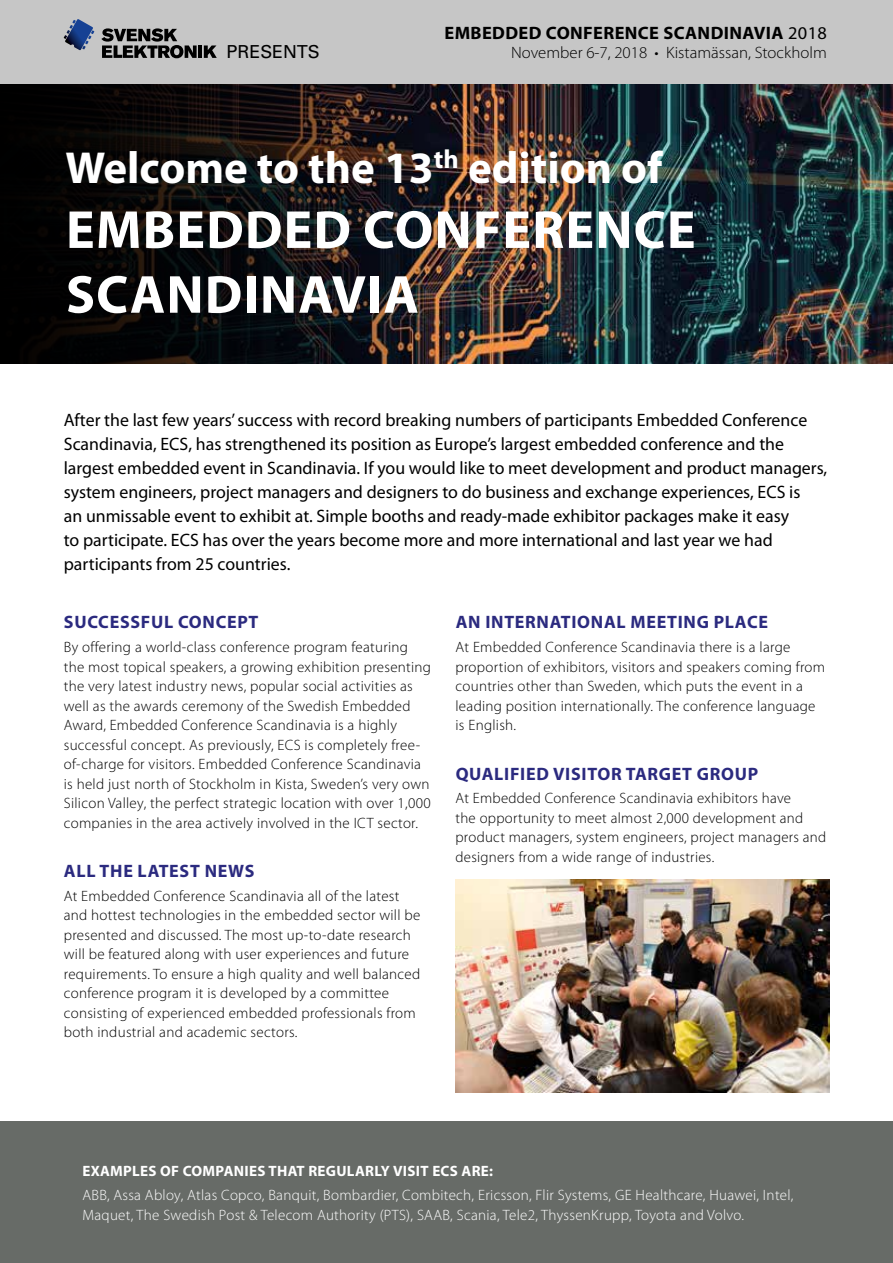
<style>
.page{position:relative;width:893px;height:1263px;background:#fff}
.page>*{position:absolute;margin:0;border:0;box-sizing:border-box;transform-origin:0 0}
.t1{font:700 54px/64.8px "Myriad Pro";letter-spacing:.02em;color:#fff}
.t2{font:700 45px "Myriad Pro";color:#fff}
.t3{font:18px/24px "Myriad Pro";color:#000}
.t4{font:700 18px "Myriad Pro";letter-spacing:.04em;color:#2b2a7f}
.t5{font:700 18px "Myriad Pro";letter-spacing:.02em;color:#000}
.t6{font:17.85px "Univers LT Std";color:#000}
.t7{font:300 16.5px "Myriad Pro";color:#000}
.t8{font:300 15px/19.5px "Myriad Pro";letter-spacing:.02em;color:#000}
.t9{font:300 15px/19.5px "Myriad Pro";letter-spacing:.02em;color:#fff}
.t10{font:700 15px "Myriad Pro";letter-spacing:.02em;color:#fff}
.s1{font-weight:400}
</style>
<div class="page">
<img style="left:0;top:84px;width:893px;height:280px">
<div style="left:0;top:1121px;width:893px;height:142px;background:#676b67"></div>
<div style="left:0;top:0;width:893px;height:84px;background:#c6c6c6"></div>
<svg style="left:101px;top:28px;width:96px;height:30px"></svg>
<hr style="left:198px;top:45px;width:4px;height:13px;background:#000">
<svg style="left:204px;top:45px;width:13px;height:13px"></svg>
<svg style="left:64px;top:19px;width:30px;height:31px"></svg>
<img style="left:455px;top:879px;width:374px;height:214px">
<p class="t5" style="left:445px;top:21px;width:384px">EMBEDDED CONFERENCE SCANDINAVIA <span class="s1">2018</span></p>
<p class="t6" style="left:226px;top:41px;width:95px">PRESENTS</p>
<p class="t7" style="left:511px;top:44px;width:317px">November 6-7, 2018 • Kistamässan, Stockholm</p>
<h2 class="t2" style="left:65px;top:139px;width:599px">Welcome to the 13<sup>th</sup> edition of</h2>
<h1 class="t1" style="left:66px;top:196px;width:631px">EMBEDDED CONFERENCE<br>SCANDINAVIA</h1>
<p class="t3" style="left:64px;top:408px;width:765px">After the last few years’ success with record breaking numbers of participants Embedded Conference Scandinavia, ECS, has strengthened its position as Europe’s largest embedded conference and the largest embedded event in Scandinavia. If you would like to meet development and product managers, system engineers, project managers and designers to do business and exchange experiences, ECS is<br>an unmissable event to exhibit at. Simple booths and ready-made exhibitor packages make it easy<br>to participate. ECS has over the years become more and more international and last year we had participants from 25 countries.</p>
<p class="t4" style="left:64px;top:610px;width:196px">SUCCESSFUL CONCEPT</p>
<p class="t8" style="left:64px;top:637px;width:369px">By offering a world-class conference program featuring the most topical speakers, a growing exhibition presenting the very latest industry news, popular social activities as well as the awards ceremony of the Swedish Embedded Award, Embedded Conference Scandinavia is a highly successful concept. As previously, ECS is completely free&shy;of-charge for visitors. Embedded Conference Scandinavia is held just north of Stockholm in Kista, Sweden’s very own Silicon Valley, the perfect strategic location with over 1,000 companies in the area actively involved in the ICT sector.</p>
<p class="t4" style="left:64px;top:859px;width:192px">ALL THE LATEST NEWS</p>
<p class="t8" style="left:64px;top:886px;width:358px">At Embedded Conference Scandinavia all of the latest and hottest technologies in the embedded sector will be presented and discussed. The most up-to-date research will be featured along with user experiences and future requirements. To ensure a high quality and well balanced conference program it is developed by a committee consisting of experienced embedded professionals from both industrial and academic sectors.</p>
<p class="t4" style="left:456px;top:610px;width:314px">AN INTERNATIONAL MEETING PLACE</p>
<p class="t8" style="left:455px;top:637px;width:371px">At Embedded Conference Scandinavia there is a large proportion of exhibitors, visitors and speakers coming from countries other than Sweden, which puts the event in a leading position internationally. The conference language is English.</p>
<p class="t4" style="left:456px;top:762px;width:304px">QUALIFIED VISITOR TARGET GROUP</p>
<p class="t8" style="left:455px;top:789px;width:372px">At Embedded Conference Scandinavia exhibitors have<br>the opportunity to meet almost 2,000 development and product managers, system engineers, project managers and designers from a wide range of industries.</p>
<p class="t10" style="left:82px;top:1161px;width:412px">EXAMPLES OF COMPANIES THAT REGULARLY VISIT ECS ARE:</p>
<p class="t9" style="left:82px;top:1185px;width:712px">ABB, Assa Abloy, Atlas Copco, Banquit, Bombardier, Combitech, Ericsson, Flir Systems, GE Healthcare, Huawei, Intel,<br>Maquet, The Swedish Post &amp; Telecom Authority (PTS), SAAB, Scania, Tele2, ThyssenKrupp, Toyota and Volvo.</p>
</div>
